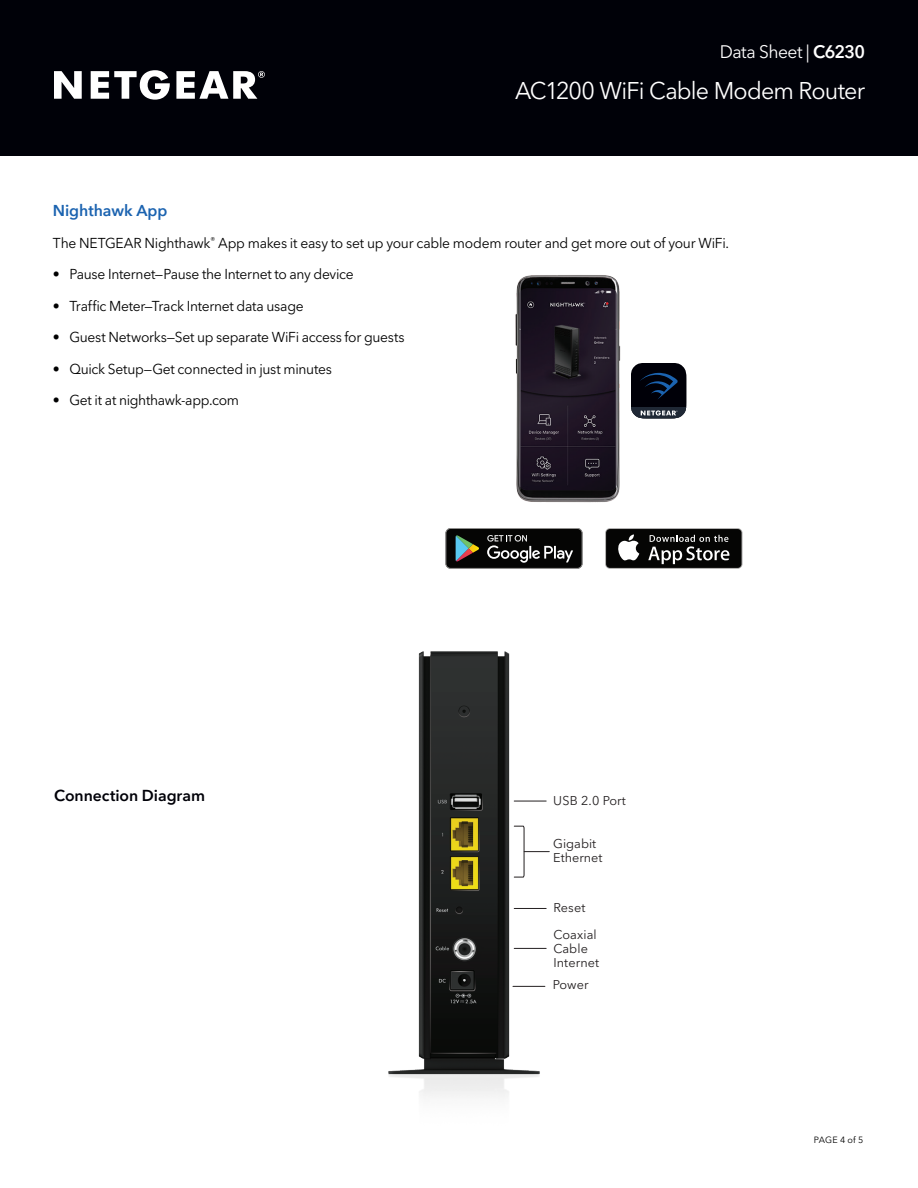
<style>
.page{position:relative;width:918px;height:1188px;background:#fff}
.page>*{position:absolute;margin:0;border:0;box-sizing:border-box;transform-origin:0 0}
.t1{font:24px "Avenir Next LT Pro";letter-spacing:-.035em;color:#fff}
.t2{font:18px "Avenir Next LT Pro";letter-spacing:-.03em;color:#fff}
.Sub_Heads{font:600 15.75px "Avenir Next LT Pro";color:#000108}
.Sub_Heads_Blue{font:600 15.75px "Avenir Next";color:#1b63b0}
.Bulleted_Body_Copy{font:14.25px "Avenir Next LT Pro";letter-spacing:-.02em;color:#000001}
.Body_Copy{font:14.25px "Avenir Next LT Pro";letter-spacing:-.02em;color:#000001}
.t3{font:12.6px/14px "Avenir Next LT Pro";letter-spacing:.01em;color:#231f20}
.t4{font:9px "Avenir Next LT Pro";letter-spacing:.015em;color:#000001}
.s1{font-weight:600}
</style>
<div class="page">
<div style="left:0;top:0;width:918px;height:156px;background:#000108"></div>
<svg style="left:54px;top:70px;width:211px;height:30px"></svg>
<img style="left:515px;top:275px;width:133px;height:294px">
<hr style="left:514px;top:801px;width:32px;height:1px;background:#231f20">
<hr style="left:514px;top:908px;width:32px;height:1px;background:#231f20">
<hr style="left:514px;top:948px;width:32px;height:1px;background:#231f20">
<hr style="left:513px;top:986px;width:32px;height:1px;background:#231f20">
<img style="left:388px;top:651px;width:152px;height:446px">
<svg style="left:514px;top:826px;width:35px;height:52px"></svg>
<svg style="left:605px;top:528px;width:137px;height:41px"></svg>
<div style="left:606px;top:529px;width:136px;height:39px;background:#050504;border-radius:4px"></div>
<svg style="left:618px;top:534px;width:21px;height:26px"></svg>
<svg style="left:648px;top:535px;width:81px;height:29px"></svg>
<svg style="left:446px;top:528px;width:136px;height:41px;background:#2c2e2c"></svg>
<svg style="left:631px;top:363px;width:55px;height:55px;background:#171d2a"></svg>
<p class="t2" style="left:720px;top:41px;width:147px">Data Sheet | <span class="s1">C6230</span></p>
<h1 class="t1" style="left:515px;top:76px;width:351px">AC1200 WiFi Cable Modem Router</h1>
<p class="Sub_Heads_Blue" style="left:53px;top:197px;width:116px">Nighthawk App</p>
<p class="Body_Copy" style="left:53px;top:234px;width:678px">The NETGEAR Nighthawk<sup>®</sup> App makes it easy to set up your cable modem router and get more out of your WiFi.</p>
<p class="Body_Copy" style="left:53px;top:266px;width:302px">• Pause Internet—Pause the Internet to any device</p>
<p class="Bulleted_Body_Copy" style="left:53px;top:297px;width:252px">• Traffic Meter—Track Internet data usage</p>
<p class="Bulleted_Body_Copy" style="left:53px;top:329px;width:353px">• Guest Networks—Set up separate WiFi access for guests</p>
<p class="Bulleted_Body_Copy" style="left:53px;top:360px;width:280px">• Quick Setup—Get connected in just minutes</p>
<p class="Bulleted_Body_Copy" style="left:53px;top:392px;width:188px">• Get it at nighthawk-app.com</p>
<p class="Sub_Heads" style="left:54px;top:786px;width:153px">Connection Diagram</p>
<p class="t3" style="left:553px;top:793px;width:74px">USB 2.0 Port</p>
<p class="t3" style="left:553px;top:837px;width:51px">Gigabit<br>Ethernet</p>
<p class="t3" style="left:553px;top:894px;width:45px;line-height:27.2px">Reset<br>Coaxial</p>
<p class="t3" style="left:553px;top:941px;width:47px">Cable<br>Internet</p>
<p class="t3" style="left:553px;top:977px;width:37px">Power</p>
<p class="t4" style="left:814px;top:1134px;width:51px">PAGE 4 of 5</p>
</div>
